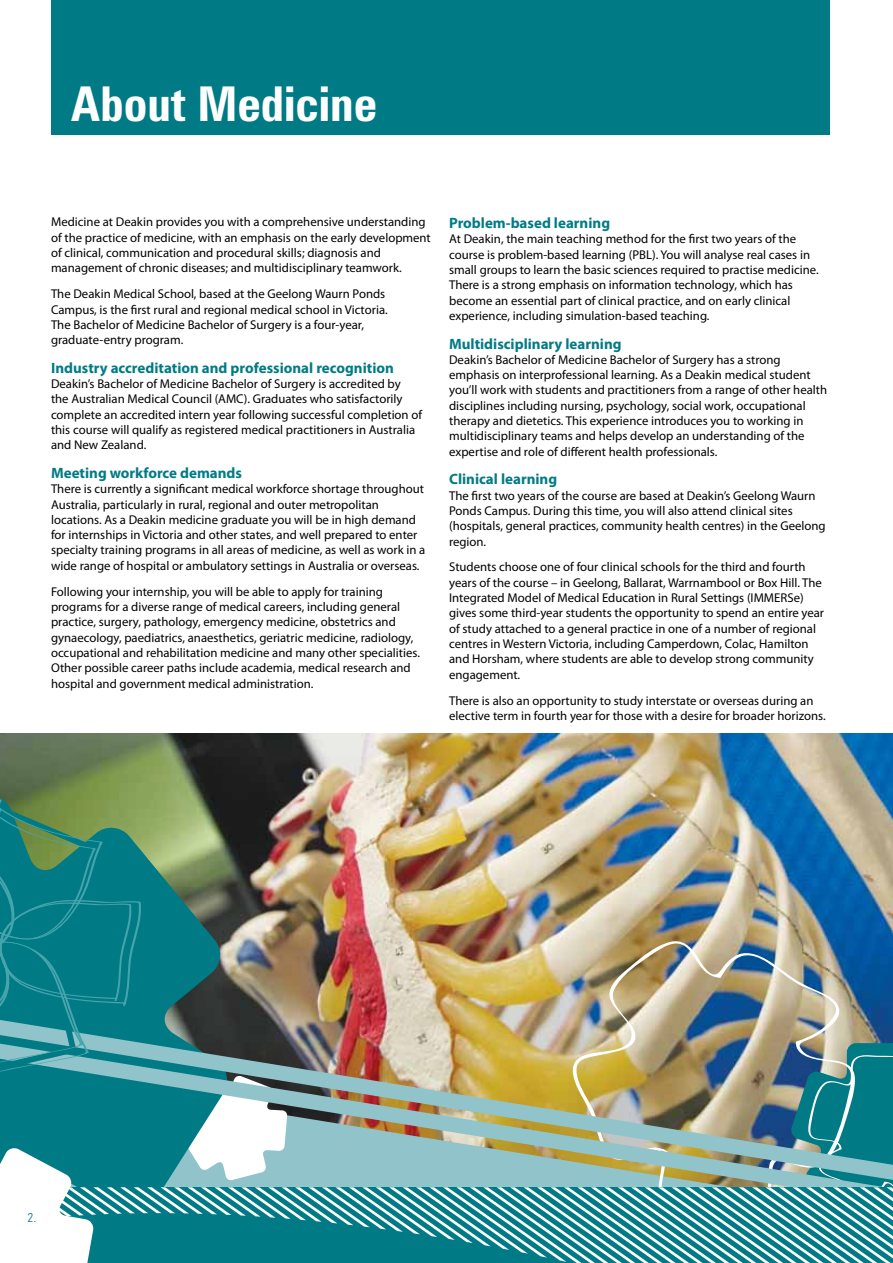
<style>
.page{position:relative;width:893px;height:1263px;background:#fff}
.page>*{position:absolute;margin:0;border:0;box-sizing:border-box;transform-origin:0 0}
.t1{font:48px "Zurich Bold Condensed BT";color:#fff}
.t2{font:700 15px "Myriad Pro";color:#007b85}
.t3{font:12.75px/15.3px "Myriad Pro";color:#000}
.t4{font:12.75px "Zurich Light Condensed BT";color:#007b85}
</style>
<div class="page">
<div style="left:51px;top:0;width:778px;height:134px;background:#007b85"></div>
<img style="left:0;top:733px;width:893px;height:287px">
<img style="left:572px;top:939px;width:284px;height:81px">
<svg style="left:0;top:792px;width:230px;height:228px;background:#487d68"></svg>
<img style="left:143px;top:1020px;width:750px;height:24px">
<img style="left:0;top:1044px;width:893px;height:143px">
<svg style="left:94px;top:1187px;width:799px;height:76px;fill:#007b85"></svg>
<svg style="left:0;top:1147px;width:94px;height:116px"></svg>
<svg style="left:0;top:799px;width:143px;height:280px;background:#238885"></svg>
<h1 class="t1" style="left:71px;top:75px;width:308px">About Medicine</h1>
<p class="t3" style="left:51px;top:214px;width:381px">Medicine at Deakin provides you with a comprehensive understanding of the practice of medicine, with an emphasis on the early development of clinical, communication and procedural skills; diagnosis and management of chronic diseases; and multidisciplinary teamwork.</p>
<p class="t3" style="left:51px;top:286px;width:338px">The Deakin Medical School, based at the Geelong Waurn Ponds Campus, is the first rural and regional medical school in Victoria.<br>The Bachelor of Medicine Bachelor of Surgery is a four-year, graduate‑entry program.</p>
<p class="t2" style="left:51px;top:358px;width:344px">Industry accreditation and professional recognition</p>
<p class="t3" style="left:51px;top:376px;width:373px">Deakin’s Bachelor of Medicine Bachelor of Surgery is accredited by<br>the Australian Medical Council (AMC). Graduates who satisfactorily complete an accredited intern year following successful completion of this course will qualify as registered medical practitioners in Australia and New Zealand.</p>
<p class="t2" style="left:51px;top:463px;width:193px">Meeting workforce demands</p>
<p class="t3" style="left:51px;top:481px;width:376px">There is currently a significant medical workforce shortage throughout Australia, particularly in rural, regional and outer metropolitan locations. As a Deakin medicine graduate you will be in high demand for internships in Victoria and other states, and well prepared to enter specialty training programs in all areas of medicine, as well as work in a wide range of hospital or ambulatory settings in Australia or overseas.</p>
<p class="t3" style="left:51px;top:584px;width:370px">Following your internship, you will be able to apply for training programs for a diverse range of medical careers, including general practice, surgery, pathology, emergency medicine, obstetrics and gynaecology, paediatrics, anaesthetics, geriatric medicine, radiology, occupational and rehabilitation medicine and many other specialities.<br>Other possible career paths include academia, medical research and hospital and government medical administration.</p>
<p class="t2" style="left:449px;top:213px;width:162px">Problem-based learning</p>
<p class="t3" style="left:449px;top:231px;width:371px">At Deakin, the main teaching method for the first two years of the course is problem-based learning (PBL). You will analyse real cases in small groups to learn the basic sciences required to practise medicine.<br>There is a strong emphasis on information technology, which has become an essential part of clinical practice, and on early clinical experience, including simulation-based teaching.</p>
<p class="t2" style="left:449px;top:334px;width:174px">Multidisciplinary learning</p>
<p class="t3" style="left:449px;top:352px;width:380px">Deakin’s Bachelor of Medicine Bachelor of Surgery has a strong emphasis on interprofessional learning. As a Deakin medical student you’ll work with students and practitioners from a range of other health disciplines including nursing, psychology, social work, occupational therapy and dietetics. This experience introduces you to working in multidisciplinary teams and helps develop an understanding of the expertise and role of different health professionals.</p>
<p class="t2" style="left:449px;top:469px;width:110px">Clinical learning</p>
<p class="t3" style="left:449px;top:487px;width:378px">The first two years of the course are based at Deakin’s Geelong Waurn Ponds Campus. During this time, you will also attend clinical sites (hospitals, general practices, community health centres) in the Geelong region.</p>
<p class="t3" style="left:449px;top:559px;width:376px">Students choose one of four clinical schools for the third and fourth years of the course – in Geelong, Ballarat, Warrnambool or Box Hill. The Integrated Model of Medical Education in Rural Settings (IMMERSe) gives some third-year students the opportunity to spend an entire year of study attached to a general practice in one of a number of regional centres in Western Victoria, including Camperdown, Colac, Hamilton and Horsham, where students are able to develop strong community engagement.</p>
<p class="t3" style="left:449px;top:692px;width:378px">There is also an opportunity to study interstate or overseas during an elective term in fourth year for those with a desire for broader horizons.</p>
<p class="t4" style="left:28px;top:1209px;width:10px">2.</p>
</div>
